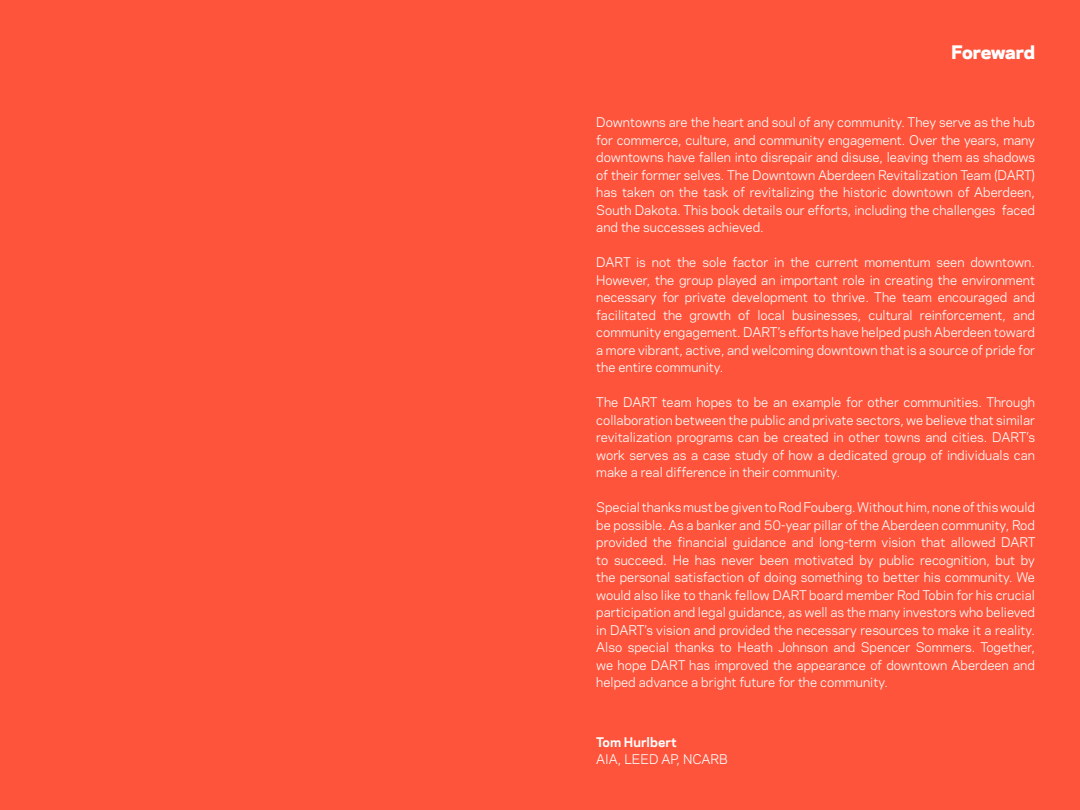
<style>
.page{position:relative;width:1080px;height:810px;background:#fe543b}
.page>*{position:absolute;margin:0;border:0;box-sizing:border-box;transform-origin:0 0}
.t1{font:800 17.5px "Galaxie Polaris";letter-spacing:-.02em;color:#fff}
.t2{font:12.5px/17.5px "Galaxie Polaris";color:#feffff;text-align:justify}
.t3{font:12.5px "Galaxie Polaris";color:#fff}
.t4{font:700 12.5px "Galaxie Polaris";color:#fff}
</style>
<div class="page">
<p class="t1" style="left:952px;top:39px;width:85px">Foreward</p>
<p class="t2" style="left:596px;top:113px;width:440px">Downtowns are the heart and soul of any community. They serve as the hub for commerce, culture, and community engagement. Over the years, many downtowns have fallen into disrepair and disuse, leaving them as shadows of their former selves. The Downtown Aberdeen Revitalization Team (DART) has taken on the task of revitalizing the historic downtown of Aberdeen, South Dakota. This book details our efforts, including the challenges faced and the successes achieved.</p>
<p class="t2" style="left:596px;top:253px;width:440px">DART is not the sole factor in the current momentum seen downtown.<br>However, the group played an important role in creating the environment necessary for private development to thrive. The team encouraged and facilitated the growth of local businesses, cultural reinforcement, and community engagement. DART’s efforts have helped push Aberdeen toward a more vibrant, active, and welcoming downtown that is a source of pride for the entire community.</p>
<p class="t2" style="left:596px;top:393px;width:440px">The DART team hopes to be an example for other communities. Through collaboration between the public and private sectors, we believe that similar revitalization programs can be created in other towns and cities. DART’s work serves as a case study of how a dedicated group of individuals can make a real difference in their community.</p>
<p class="t2" style="left:596px;top:498px;width:441px">Special thanks must be given to Rod Fouberg. Without him, none of this would be possible. As a banker and 50-year pillar of the Aberdeen community, Rod provided the financial guidance and long-term vision that allowed DART to succeed. He has never been motivated by public recognition, but by the personal satisfaction of doing something to better his community. We would also like to thank fellow DART board member Rod Tobin for his crucial participation and legal guidance, as well as the many investors who believed in DART’s vision and provided the necessary resources to make it a reality.<br>Also special thanks to Heath Johnson and Spencer Sommers. Together, we hope DART has improved the appearance of downtown Aberdeen and helped advance a bright future for the community.</p>
<p class="t4" style="left:596px;top:733px;width:82px">Tom Hurlbert</p>
<p class="t3" style="left:596px;top:750px;width:133px">AIA, LEED AP, NCARB</p>
</div>
